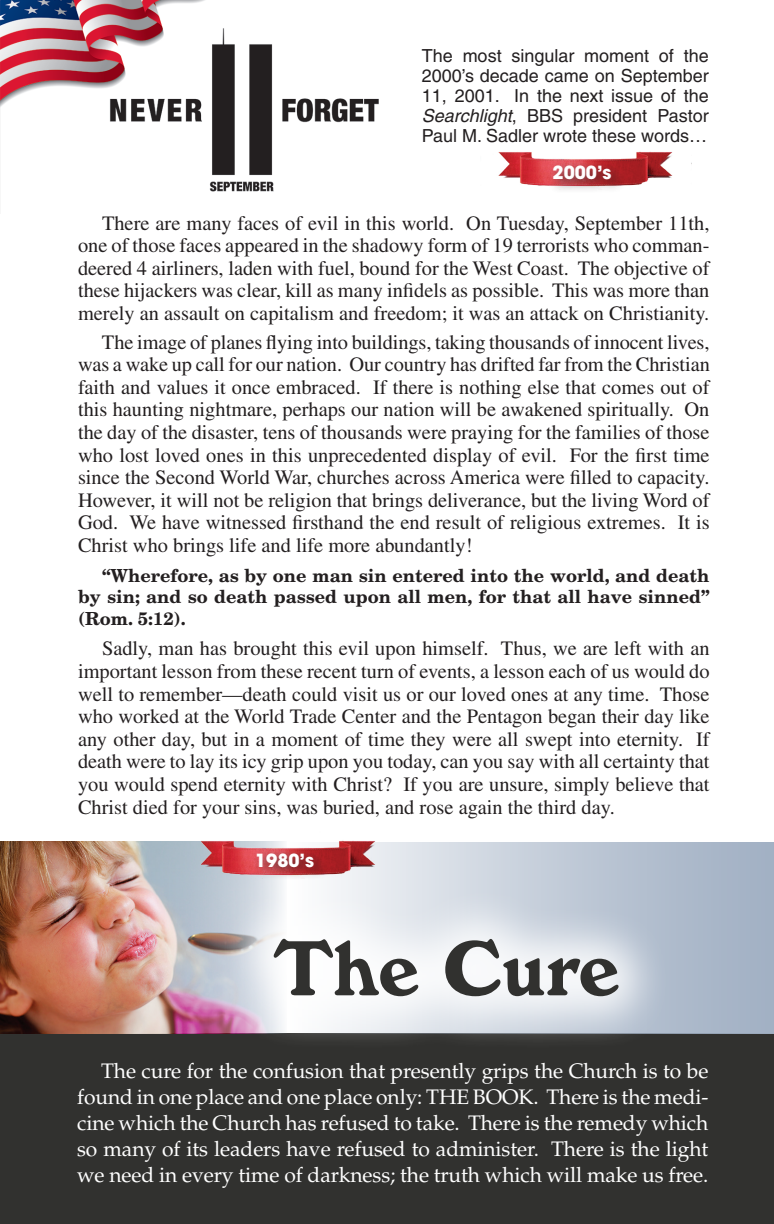
<style>
.page{position:relative;width:774px;height:1224px;background:#fff}
.page>*{position:absolute;margin:0;border:0;box-sizing:border-box;transform-origin:0 0}
.t1{font:76px "Windsor BT";color:#31312f}
.t2{font:21px/26px "Palatino";letter-spacing:-.005em;color:#fff;text-align:justify}
.t3{font:20.4px/22.6px "Times";color:#231f20;text-align:justify}
.t4{font:18px/20px "Helvetica";color:#231f20;text-align:justify}
.t5{font:700 18px/21.6px "New Century Schlbk";color:#231f20;text-align:justify}
.t6{font:700 18px "ITC Avant Garde Pro";color:#fff}
.s1{font-style:italic}
</style>
<div class="page">
<img style="left:0;top:0;width:379px;height:192px">
<div style="left:0;top:1033px;width:774px;height:191px;background:#31312f"></div>
<img style="left:0;top:842px;width:281px;height:191px">
<div style="left:281px;top:842px;width:493px;height:191px;background:linear-gradient(to right,#fbfbfc,#9babc0)"></div>
<img style="left:202px;top:840px;width:181px;height:39px">
<div style="left:251px;top:846px;width:77px;height:35px;background:#231f20;opacity:.75"></div>
<img style="left:498px;top:151px;width:194px;height:35px">
<div style="left:547px;top:159px;width:78px;height:35px;background:#231f20;opacity:.75"></div>
<div style="left:221px;top:885px;width:451px;height:165px;background:#fff;opacity:.87"></div>
<p class="t4" style="left:422px;top:45px;width:288px">The most singular moment of the 2000’s decade came on September 11, 2001. In the next issue of the <span class="s1">Searchlight</span>, BBS president Pastor Paul M. Sadler wrote these words…</p>
<p class="t6" style="left:553px;top:161px;width:60px">2000’s</p>
<p class="t3" style="left:78px;top:211px;width:633px;text-indent:24px">There are many faces of evil in this world. On Tuesday, September 11th, one of those faces appeared in the shadowy form of 19 terrorists who comman&shy;deered 4 airliners, laden with fuel, bound for the West Coast. The objective of these hijackers was clear, kill as many infidels as possible. This was more than merely an assault on capitalism and freedom; it was an attack on Christianity.</p>
<p class="t3" style="left:78px;top:330px;width:634px;text-indent:24px">The image of planes flying into buildings, taking thousands of innocent lives, was a wake up call for our nation. Our country has drifted far from the Christian faith and values it once embraced. If there is nothing else that comes out of this haunting nightmare, perhaps our nation will be awakened spiritually. On the day of the disaster, tens of thousands were praying for the families of those who lost loved ones in this unprecedented display of evil. For the first time since the Second World War, churches across America were filled to capacity.<br>However, it will not be religion that brings deliverance, but the living Word of God. We have witnessed firsthand the end result of religious extremes. It is Christ who brings life and life more abundantly!</p>
<p class="t5" style="left:78px;top:564px;width:633px;text-indent:24px">“Wherefore, as by one man sin entered into the world, and death by sin; and so death passed upon all men, for that all have sinned” (Rom. 5:12).</p>
<p class="t3" style="left:78px;top:637px;width:633px;text-indent:24px">Sadly, man has brought this evil upon himself. Thus, we are left with an important lesson from these recent turn of events, a lesson each of us would do well to remember—death could visit us or our loved ones at any time. Those who worked at the World Trade Center and the Pentagon began their day like any other day, but in a moment of time they were all swept into eternity. If death were to lay its icy grip upon you today, can you say with all certainty that you would spend eternity with Christ? If you are unsure, simply believe that Christ died for your sins, was buried, and rose again the third day.</p>
<p class="t6" style="left:255px;top:848px;width:60px">1980’s</p>
<h1 class="t1" style="left:274px;top:924px;width:346px">The Cure</h1>
<p class="t2" style="left:77px;top:1058px;width:633px;text-indent:24px">The cure for the confusion that presently grips the Church is to be found in one place and one place only: THE BOOK. There is the medi&shy;cine which the Church has refused to take. There is the remedy which so many of its leaders have refused to administer. There is the light we need in every time of darkness; the truth which will make us free.</p>
</div>
